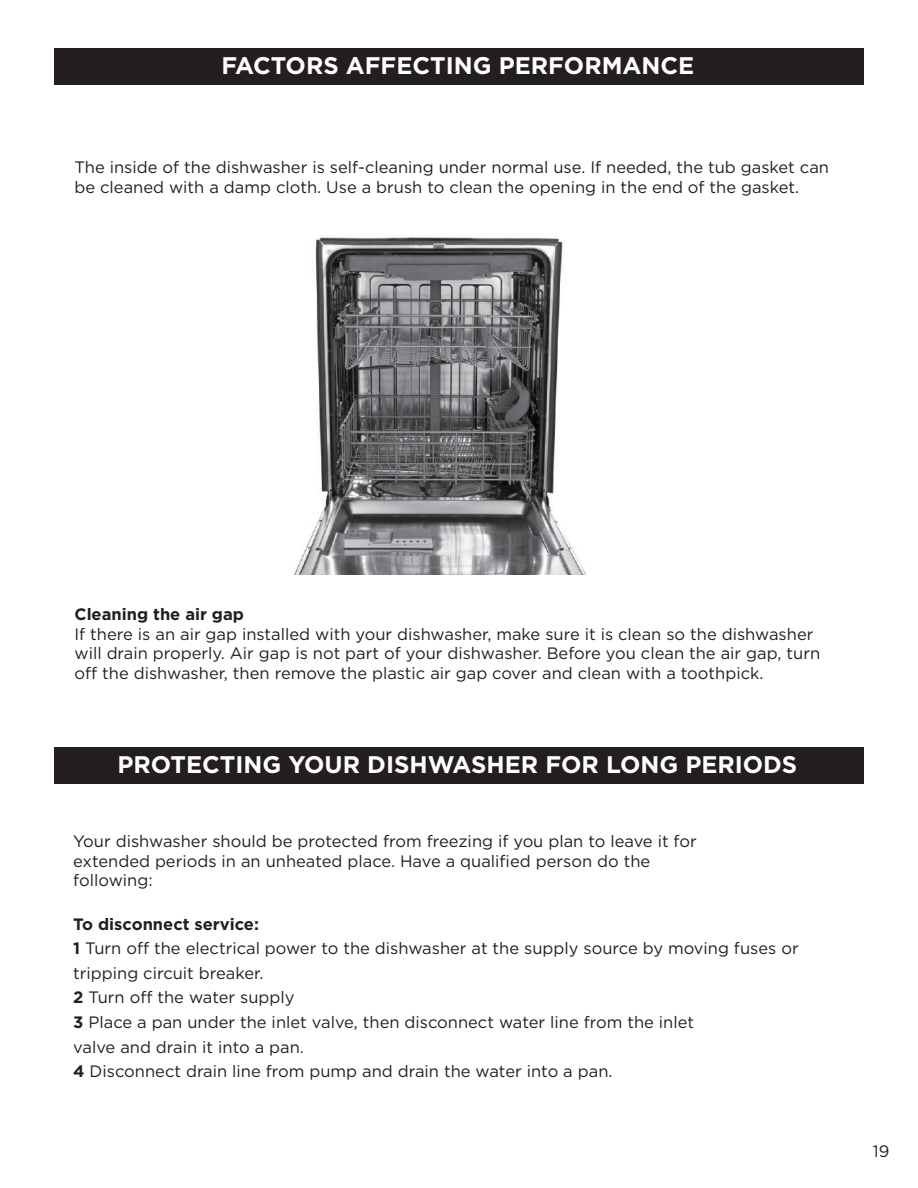
<style>
.page{position:relative;width:918px;height:1188px;background:#fff}
.page>*{position:absolute;margin:0;border:0;box-sizing:border-box;transform-origin:0 0}
.t1{font:700 24px "Gotham";color:#fff}
.t2{font:16.5px/19.5px "Gotham";color:#231f20}
.t3{font:700 16.5px "Gotham";color:#231f20}
.s1{font-weight:700}
</style>
<div class="page">
<div style="left:54px;top:48px;width:810px;height:36px;background:#231f20"></div>
<div style="left:54px;top:747px;width:810px;height:37px;background:#231f20"></div>
<img style="left:294px;top:237px;width:292px;height:338px">
<p class="t1" style="left:221px;top:49px;width:474px">FACTORS AFFECTING PERFORMANCE</p>
<p class="t2" style="left:75px;top:157px;width:756px">The inside of the dishwasher is self-cleaning under normal use. If needed, the tub gasket can be cleaned with a damp cloth. Use a brush to clean the opening in the end of the gasket.</p>
<p class="t3" style="left:75px;top:603px;width:171px">Cleaning the air gap</p>
<p class="t2" style="left:75px;top:624px;width:747px">If there is an air gap installed with your dishwasher, make sure it is clean so the dishwasher will drain properly. Air gap is not part of your dishwasher. Before you clean the air gap, turn off the dishwasher, then remove the plastic air gap cover and clean with a toothpick.</p>
<p class="t1" style="left:117px;top:749px;width:681px">PROTECTING YOUR DISHWASHER FOR LONG PERIODS</p>
<p class="t2" style="left:73px;top:831px;width:625px">Your dishwasher should be protected from freezing if you plan to leave it for</p>
<p class="t2" style="left:73px;top:851px;width:578px">extended periods in an unheated place. Have a qualified person do the</p>
<p class="t2" style="left:73px;top:870px;width:81px">following:</p>
<p class="t3" style="left:73px;top:913px;width:187px">To disconnect service:</p>
<p class="t2" style="left:73px;top:936px;width:727px;line-height:24.6px"><span class="s1">1</span> Turn off the electrical power to the dishwasher at the supply source by moving fuses or tripping circuit breaker.</p>
<p class="t2" style="left:73px;top:988px;width:223px"><span class="s1">2</span> Turn off the water supply</p>
<p class="t2" style="left:73px;top:1012px;width:622px"><span class="s1">3</span> Place a pan under the inlet valve, then disconnect water line from the inlet</p>
<p class="t2" style="left:73px;top:1037px;width:232px">valve and drain it into a pan.</p>
<p class="t2" style="left:73px;top:1061px;width:541px"><span class="s1">4</span> Disconnect drain line from pump and drain the water into a pan.</p>
<p class="t2" style="left:873px;top:1141px;width:18px">19</p>
</div>
